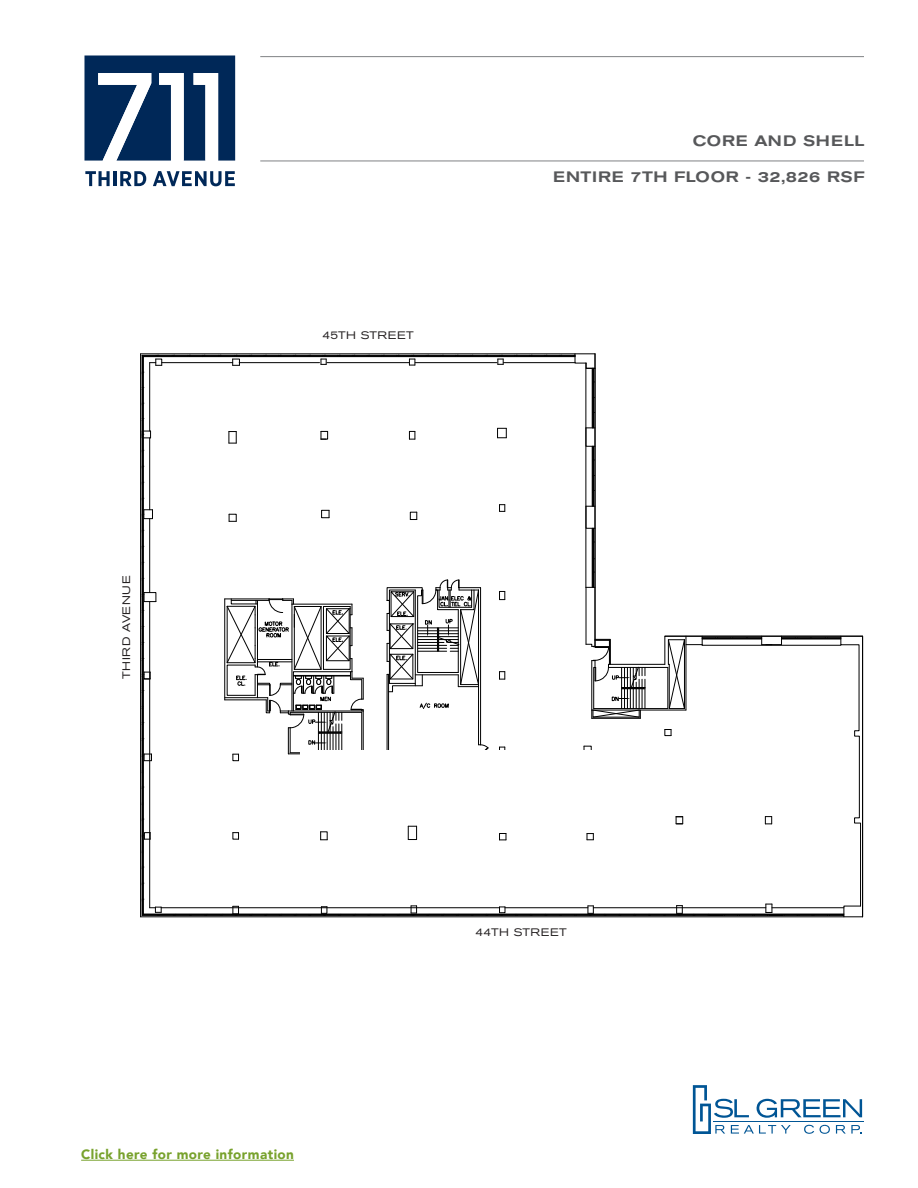
<style>
.page{position:relative;width:918px;height:1188px;background:#fff}
.page>*{position:absolute;margin:0;border:0;box-sizing:border-box;transform-origin:0 0}
.t1{font:500 expanded 15px "Akzidenz Grotesk BE";letter-spacing:.05em;color:#57585a}
.t2{font:900 13.5px "Avenir";letter-spacing:.03em;color:#78a22d}
.t3{font:expanded 10.8px "Akzidenz Grotesk BE";letter-spacing:.03em;color:#231f20}
.t4{font:expanded 10.8px "Akzidenz Grotesk BE";letter-spacing:.07em;color:#231f20}
</style>
<div class="page">
<hr style="left:260px;top:161px;width:604px;height:1px;background:#808285">
<hr style="left:260px;top:56px;width:604px;height:1px;background:#808285">
<svg style="left:84px;top:55px;width:151px;height:106px"></svg>
<svg style="left:85px;top:171px;width:25px;height:15px"></svg>
<hr style="left:113px;top:171px;width:4px;height:15px;background:#002858">
<svg style="left:120px;top:171px;width:26px;height:15px"></svg>
<svg style="left:153px;top:171px;width:82px;height:15px"></svg>
<svg style="left:693px;top:1085px;width:169px;height:49px"></svg>
<hr style="left:714px;top:1121px;width:150px;height:1px;background:#005595">
<hr style="left:81px;top:1160px;width:213px;height:1px;background:#78a22d">
<hr style="left:140px;top:354px;width:1px;height:563px;background:#000">
<hr style="left:141px;top:353px;width:454px;height:1px;background:#000">
<svg style="left:141px;top:354px;width:722px;height:563px"></svg>
<div style="left:301px;top:751px;width:313px;height:32px;background:#fff"></div>
<p class="t4" style="left:120px;top:679px;width:105px;rotate:-90deg">THIRD AVENUE</p>
<p class="t3" style="left:322px;top:329px;width:93px">45TH STREET</p>
<p class="t1" style="left:693px;top:132px;width:173px">CORE AND SHELL</p>
<p class="t1" style="left:553px;top:168px;width:313px">ENTIRE 7TH FLOOR - 32,826 RSF</p>
<p class="t2" style="left:81px;top:1143px;width:214px">Click here for more information</p>
<p class="t3" style="left:475px;top:926px;width:93px">44TH STREET</p>
</div>
